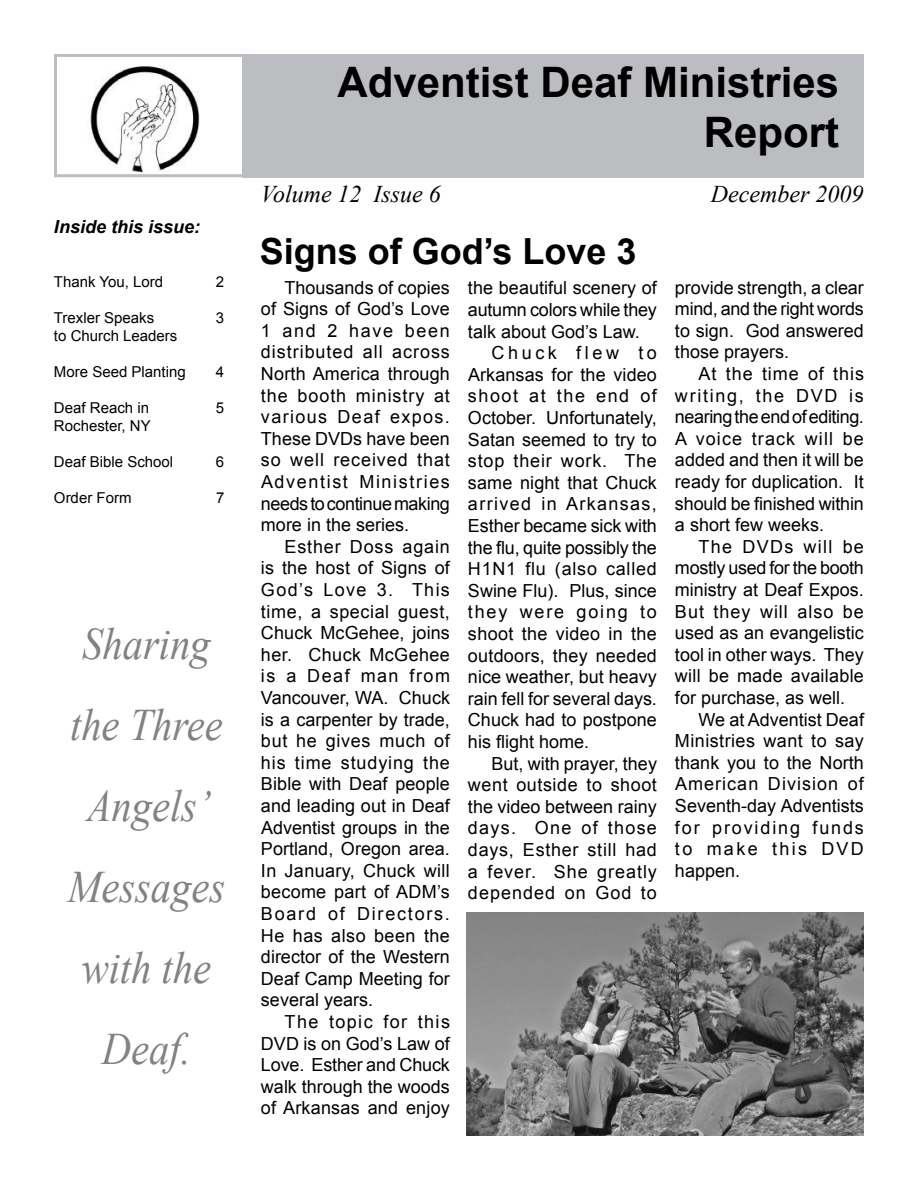
<style>
.page{position:relative;width:918px;height:1188px;background:#fff}
.page>*{position:absolute;margin:0;border:0;box-sizing:border-box;transform-origin:0 0}
.t1{font:italic 45px/81px "Times New Roman";color:#808285;text-align:center;scale:.9 1}
.t2{font:700 42px/50.4px "Arial";color:#000;text-align:right}
.t3{font:700 36px "Arial";color:#000}
.t4{font:italic 24px "Times New Roman";color:#000}
.t5{font:18px/21.6px "Arial";color:#000;text-align:justify}
.t6{font:18px "Arial";letter-spacing:.045em;color:#000}
.t7{font:18px "Arial";letter-spacing:.055em;color:#000}
.t8{font:18px "Arial";letter-spacing:.04em;color:#000}
.t9{font:18px "Arial";letter-spacing:.075em;color:#000}
.t10{font:18px "Arial";letter-spacing:.02em;color:#000}
.t11{font:18px "Arial";letter-spacing:.03em;color:#000}
.t12{font:italic 700 18px "Arial";color:#000}
.t13{font:18px "Arial";letter-spacing:.085em;color:#000}
.t14{font:18px "Arial";letter-spacing:.1em;color:#000}
.t15{font:18px "Arial";letter-spacing:.07em;color:#000}
.t16{font:18px "Arial";letter-spacing:.2em;color:#000}
.t17{font:15px "Arial";color:#000}
</style>
<div class="page">
<div style="left:242px;top:54px;width:622px;height:123px;background:#bcbdc0"></div>
<hr style="left:54px;top:54px;width:190px;height:3px;background:#bcbdc0">
<hr style="left:54px;top:174px;width:190px;height:3px;background:#bcbdc0">
<hr style="left:54px;top:56px;width:3px;height:118px;background:#bcbdc0">
<img style="left:90px;top:66px;width:110px;height:106px">
<img style="left:467px;top:912px;width:397px;height:224px">
<p class="t12" style="left:54px;top:220px;width:148px">Inside this issue:</p>
<p class="t17" style="left:54px;top:275px;width:111px">Thank You, Lord</p>
<p class="t17" style="left:216px;top:275px;width:10px">2</p>
<p class="t17" style="left:54px;top:311px;width:102px">Trexler Speaks</p>
<p class="t17" style="left:216px;top:311px;width:10px">3</p>
<p class="t17" style="left:54px;top:329px;width:125px">to Church Leaders</p>
<p class="t17" style="left:54px;top:365px;width:133px">More Seed Planting</p>
<p class="t17" style="left:216px;top:365px;width:10px">4</p>
<p class="t17" style="left:54px;top:401px;width:97px">Deaf Reach in</p>
<p class="t17" style="left:216px;top:401px;width:10px">5</p>
<p class="t17" style="left:54px;top:419px;width:98px">Rochester, NY</p>
<p class="t17" style="left:54px;top:455px;width:121px">Deaf Bible School</p>
<p class="t17" style="left:216px;top:455px;width:10px">6</p>
<p class="t17" style="left:54px;top:491px;width:79px">Order Form</p>
<p class="t17" style="left:216px;top:491px;width:10px">7</p>
<h1 class="t1" style="left:68px;top:608px;width:176px">Sharing the Three<br>Angels’<br>Messages with the<br>Deaf.</h1>
<h2 class="t2" style="left:337px;top:60px;width:503px">Adventist Deaf Ministries<br>Report</h2>
<h3 class="t4" style="left:261px;top:186px;width:181px">Volume 12 Issue 6</h3>
<h3 class="t4" style="left:711px;top:186px;width:154px">December 2009</h3>
<h3 class="t3" style="left:260px;top:236px;width:378px">Signs of God’s Love 3</h3>
<p class="t5" style="left:468px;top:278px;width:190px">the beautiful scenery of</p>
<p class="t5" style="left:468px;top:300px;width:190px">autumn colors while they</p>
<p class="t5" style="left:468px;top:322px;width:173px">talk about God’s Law.</p>
<p class="t16" style="left:492px;top:345px;width:167px">Chuck flew to</p>
<p class="t5" style="left:468px;top:365px;width:190px">Arkansas for the video</p>
<p class="t13" style="left:468px;top:388px;width:190px">shoot at the end of</p>
<p class="t5" style="left:468px;top:408px;width:190px">October. Unfortunately,</p>
<p class="t5" style="left:468px;top:430px;width:190px">Satan seemed to try to</p>
<p class="t6" style="left:468px;top:453px;width:190px">stop their work. The</p>
<p class="t5" style="left:468px;top:473px;width:190px">same night that Chuck</p>
<p class="t9" style="left:468px;top:496px;width:190px">arrived in Arkansas,</p>
<p class="t5" style="left:468px;top:516px;width:190px">Esther became sick with</p>
<p class="t5" style="left:468px;top:538px;width:190px">the flu, quite possibly the</p>
<p class="t6" style="left:468px;top:561px;width:190px">H1N1 flu (also called</p>
<p class="t5" style="left:468px;top:581px;width:190px">Swine Flu). Plus, since</p>
<p class="t14" style="left:468px;top:604px;width:190px">they were going to</p>
<p class="t10" style="left:468px;top:626px;width:190px">shoot the video in the</p>
<p class="t5" style="left:468px;top:646px;width:190px">outdoors, they needed</p>
<p class="t5" style="left:468px;top:667px;width:190px">nice weather, but heavy</p>
<p class="t5" style="left:468px;top:689px;width:190px">rain fell for several days.</p>
<p class="t5" style="left:468px;top:710px;width:190px">Chuck had to postpone</p>
<p class="t5" style="left:468px;top:732px;width:123px">his flight home.</p>
<p class="t5" style="left:492px;top:754px;width:167px">But, with prayer, they</p>
<p class="t11" style="left:468px;top:777px;width:190px">went outside to shoot</p>
<p class="t5" style="left:468px;top:797px;width:190px">the video between rainy</p>
<p class="t15" style="left:468px;top:820px;width:191px">days. One of those</p>
<p class="t8" style="left:468px;top:842px;width:190px">days, Esther still had</p>
<p class="t7" style="left:468px;top:864px;width:190px">a fever. She greatly</p>
<p class="t7" style="left:468px;top:885px;width:190px">depended on God to</p>
<p class="t5" style="left:261px;top:278px;width:190px;text-indent:24px">Thousands of copies of Signs of God’s Love 1 and 2 have been distributed all across North America through the booth ministry at various Deaf expos.<br>These DVDs have been so well received that Adventist Ministries needs to continue making more in the series.</p>
<p class="t5" style="left:261px;top:537px;width:191px;text-indent:24px">Esther Doss again is the host of Signs of God’s Love 3. This time, a special guest, Chuck McGehee, joins her. Chuck McGehee is a Deaf man from Vancouver, WA. Chuck is a carpenter by trade, but he gives much of his time studying the Bible with Deaf people and leading out in Deaf Adventist groups in the Portland, Oregon area.<br>In January, Chuck will become part of ADM’s Board of Directors.<br>He has also been the director of the Western Deaf Camp Meeting for several years.</p>
<p class="t5" style="left:261px;top:1012px;width:191px;text-indent:24px">The topic for this DVD is on God’s Law of Love. Esther and Chuck walk through the woods of Arkansas and enjoy</p>
<p class="t5" style="left:675px;top:278px;width:190px">provide strength, a clear mind, and the right words to sign. God answered those prayers.</p>
<p class="t5" style="left:675px;top:364px;width:191px;text-indent:24px">At the time of this writing, the DVD is nearing the end of editing.<br>A voice track will be added and then it will be ready for duplication. It should be finished within a short few weeks.</p>
<p class="t5" style="left:675px;top:537px;width:190px;text-indent:24px">The DVDs will be mostly used for the booth ministry at Deaf Expos.<br>But they will also be used as an evangelistic tool in other ways. They will be made available for purchase, as well.</p>
<p class="t5" style="left:675px;top:710px;width:191px;text-indent:24px">We at Adventist Deaf Ministries want to say thank you to the North American Division of Seventh-day Adventists for providing funds to make this DVD happen.</p>
</div>
